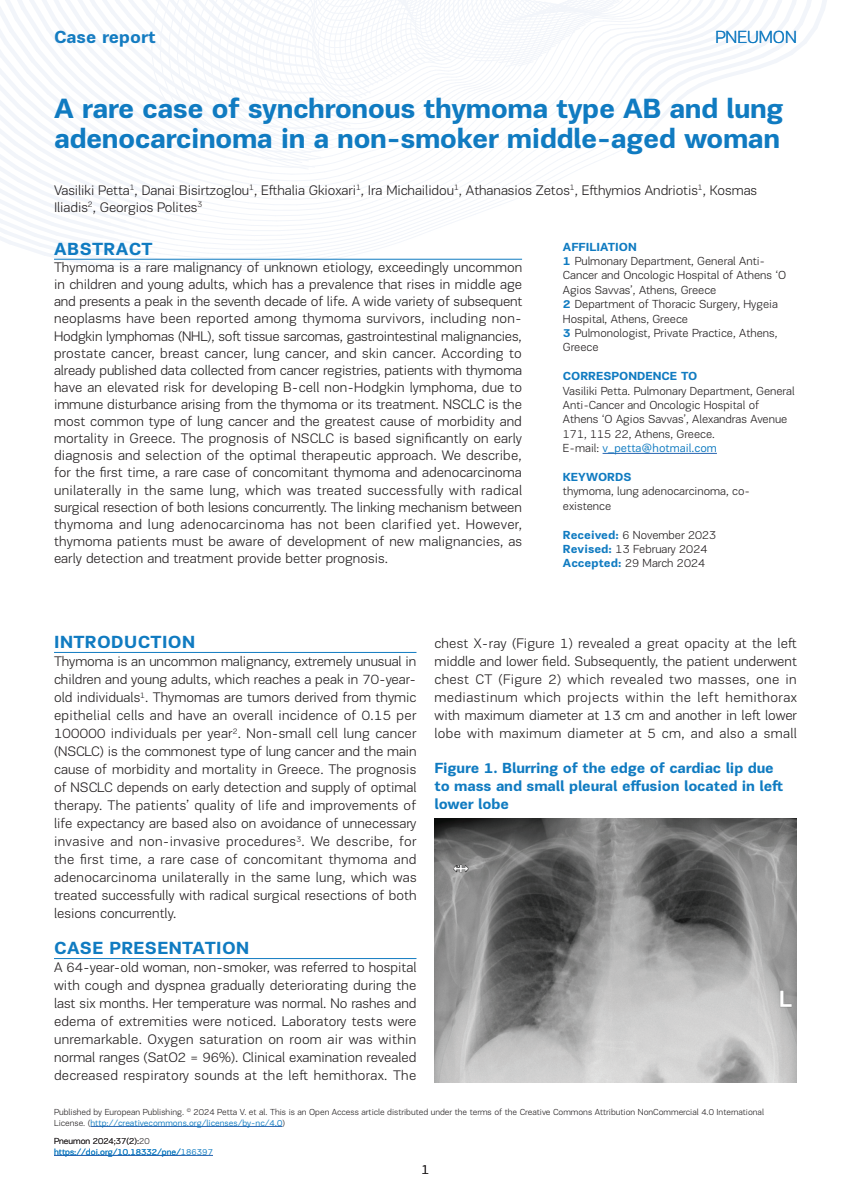
<style>
.page{position:relative;width:851px;height:1191px;background:#fff}
.page>*{position:absolute;margin:0;border:0;box-sizing:border-box;transform-origin:0 0}
.t1{font:700 28.5px/30px "PF Encore Sans Pro";letter-spacing:-.02em;color:#107bc1}
.t2{font:700 18px "PF Encore Sans Pro";letter-spacing:.02em;color:#107bc1}
.t3{font:700 18px "PF Encore Sans Pro";color:#107bc1}
.t4{font:300 18px "PF Encore Sans Pro";color:#107bc1}
.t5{font:700 15px/18px "PF Encore Sans Pro";letter-spacing:-.01em;color:#107bc1}
.t6{font:300 14.25px/18px "PF Encore Sans Pro";color:#231f20;text-align:justify}
.t7{font:300 13.5px "PF Encore Sans Pro";color:#231f20}
.t8{font:300 12px/14.4px "PF Encore Sans Pro";color:#231f20}
.t9{font:700 12px "PF Encore Sans Pro";color:#107bc1}
.t10{font:300 9px/10.8px "PF Encore Sans Pro";color:#231f20}
.t11{font:9px "PF Encore Sans Pro";color:#107bc1}
.s1{font-weight:700;color:#107bc1}
.s2{font-weight:400;color:#107bc1}
</style>
<div class="page">
<hr style="left:54px;top:1155px;width:159px;height:1px;background:#2865b1">
<hr style="left:54px;top:652px;width:362px;height:1px;background:#107bc1">
<hr style="left:54px;top:958px;width:362px;height:1px;background:#107bc1">
<svg style="left:0;top:0;width:827px;height:272px"></svg>
<hr style="left:54px;top:259px;width:468px;height:1px;background:#107bc1">
<hr style="left:90px;top:1126px;width:192px;height:1px;background:#2865b1">
<hr style="left:602px;top:453px;width:114px;height:1px;background:#2865b1">
<img style="left:434px;top:819px;width:362px;height:263px">
<p class="t3" style="left:54px;top:26px;width:103px">Case report</p>
<p class="t4" style="left:715px;top:27px;width:83px">PNEUMON</p>
<h1 class="t1" style="left:54px;top:93px;width:731px">A rare case of synchronous thymoma type AB and lung adenocarcinoma in a non-smoker middle-aged woman</h1>
<p class="t6" style="left:54px;top:181px;width:704px;line-height:17.1px">Vasiliki Petta<sup>1</sup>, Danai Bisirtzoglou<sup>1</sup>, Efthalia Gkioxari<sup>1</sup>, Ira Michailidou<sup>1</sup>, Athanasios Zetos<sup>1</sup>, Efthymios Andriotis<sup>1</sup>, Kosmas<br>Iliadis<sup>2</sup>, Georgios Polites<sup>3</sup></p>
<p class="t8" style="left:563px;top:239px;width:225px"><span class="s1">AFFILIATION<br>1</span> Pulmonary Department, General Anti-<br>Cancer and Oncologic Hospital of Athens ‘O<br>Agios Savvas’, Athens, Greece<br><span class="s1">2</span> Department of Thoracic Surgery, Hygeia<br>Hospital, Athens, Greece<br><span class="s1">3</span> Pulmonologist, Private Practice, Athens,<br>Greece</p>
<p class="t9" style="left:563px;top:368px;width:136px">CORRESPONDENCE TO</p>
<p class="t8" style="left:563px;top:383px;width:233px">Vasiliki Petta. Pulmonary Department, General Anti-Cancer and Oncologic Hospital of Athens ‘O Agios Savvas’, Alexandras Avenue 171, 115 22, Athens, Greece.<br>E-mail: <span class="s2">v_petta@hotmail.com</span></p>
<p class="t9" style="left:563px;top:469px;width:70px">KEYWORDS</p>
<p class="t8" style="left:563px;top:484px;width:189px">thymoma, lung adenocarcinoma, co&shy;existence</p>
<p class="t8" style="left:563px;top:527px;width:155px"><span class="s1">Received:</span> 6 November 2023<br><span class="s1">Revised:</span> 13 February 2024<br><span class="s1">Accepted:</span> 29 March 2024</p>
<p class="t2" style="left:54px;top:238px;width:100px">ABSTRACT</p>
<p class="t6" style="left:54px;top:259px;width:470px;line-height:17.1px">Thymoma is a rare malignancy of unknown etiology, exceedingly uncommon in children and young adults, which has a prevalence that rises in middle age and presents a peak in the seventh decade of life. A wide variety of subsequent neoplasms have been reported among thymoma survivors, including non-Hodgkin lymphomas (NHL), soft tissue sarcomas, gastrointestinal malignancies, prostate cancer, breast cancer, lung cancer, and skin cancer. According to already published data collected from cancer registries, patients with thymoma have an elevated risk for developing B-cell non-Hodgkin lymphoma, due to immune disturbance arising from the thymoma or its treatment. NSCLC is the most common type of lung cancer and the greatest cause of morbidity and mortality in Greece. The prognosis of NSCLC is based significantly on early diagnosis and selection of the optimal therapeutic approach. We describe, for the first time, a rare case of concomitant thymoma and adenocarcinoma unilaterally in the same lung, which was treated successfully with radical surgical resection of both lesions concurrently. The linking mechanism between thymoma and lung adenocarcinoma has not been clarified yet. However, thymoma patients must be aware of development of new malignancies, as early detection and treatment provide better prognosis.</p>
<p class="t2" style="left:54px;top:631px;width:142px">INTRODUCTION</p>
<p class="t6" style="left:54px;top:652px;width:364px">Thymoma is an uncommon malignancy, extremely unusual in children and young adults, which reaches a peak in 70-year&shy;old individuals<sup>1</sup>. Thymomas are tumors derived from thymic epithelial cells and have an overall incidence of 0.15 per 100000 individuals per year<sup>2</sup>. Non-small cell lung cancer (NSCLC) is the commonest type of lung cancer and the main cause of morbidity and mortality in Greece. The prognosis of NSCLC depends on early detection and supply of optimal therapy. The patients’ quality of life and improvements of life expectancy are based also on avoidance of unnecessary invasive and non-invasive procedures<sup>3</sup>. We describe, for the first time, a rare case of concomitant thymoma and adenocarcinoma unilaterally in the same lung, which was treated successfully with radical surgical resections of both lesions concurrently.</p>
<p class="t2" style="left:54px;top:937px;width:196px">CASE PRESENTATION</p>
<p class="t6" style="left:54px;top:958px;width:364px">A 64-year-old woman, non-smoker, was referred to hospital with cough and dyspnea gradually deteriorating during the last six months. Her temperature was normal. No rashes and edema of extremities were noticed. Laboratory tests were unremarkable. Oxygen saturation on room air was within normal ranges (SatO2 = 96%). Clinical examination revealed decreased respiratory sounds at the left hemithorax. The</p>
<p class="t6" style="left:434px;top:634px;width:364px">chest X-ray (Figure 1) revealed a great opacity at the left middle and lower field. Subsequently, the patient underwent chest CT (Figure 2) which revealed two masses, one in mediastinum which projects within the left hemithorax with maximum diameter at 13 cm and another in left lower lobe with maximum diameter at 5 cm, and also a small</p>
<p class="t5" style="left:434px;top:759px;width:350px">Figure 1. Blurring of the edge of cardiac lip due to mass and small pleural effusion located in left lower lobe</p>
<p class="t10" style="left:54px;top:1106px;width:711px">Published by European Publishing. <sup>©</sup> 2024 Petta V. et al. This is an Open Access article distributed under the terms of the Creative Commons Attribution NonCommercial 4.0 International<br>License. (<span class="s2">http://creativecommons.org/licenses/by-nc/4.0</span>)</p>
<p class="t10" style="left:54px;top:1135px;width:97px">Pneumon 2024;37(2):20</p>
<p class="t11" style="left:54px;top:1146px;width:160px">https://doi.org/10.18332/pne/186397</p>
<p class="t7" style="left:421px;top:1161px;width:9px">1</p>
</div>
